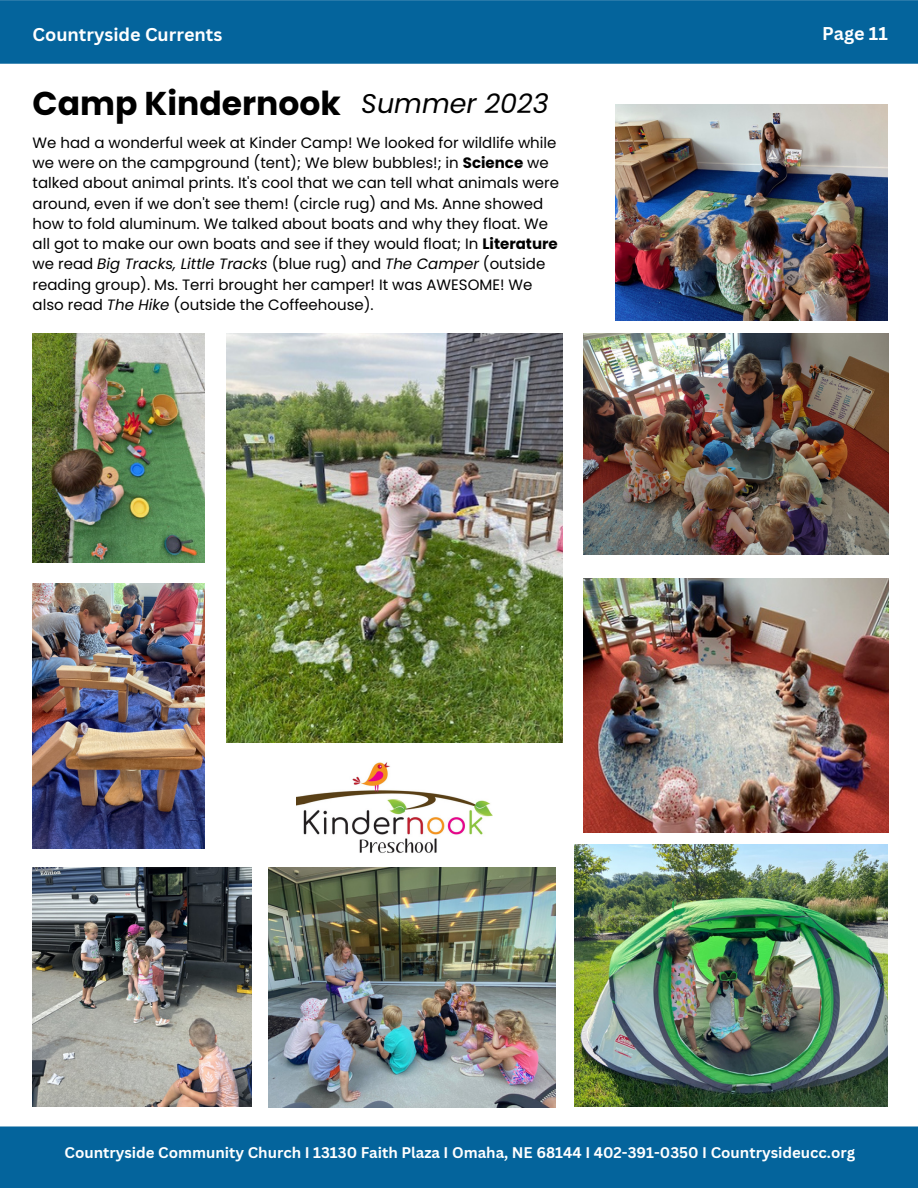
<style>
.page{position:relative;width:918px;height:1188px;background:#fff}
.page>*{position:absolute;margin:0;border:0;box-sizing:border-box;transform-origin:0 0}
.t1{font:700 33px "Poppins";color:#000}
.t2{font:italic 27px "Poppins";color:#000}
.t3{font:700 18px "Canva Sans";color:#fff}
.t4{font:700 16.5px "Canva Sans";color:#fff}
.t5{font:15px/20.2px "Poppins";color:#000}
.t6{font:700 15px "Canva Sans";color:#fff}
.s1{font-weight:700}
.s2{font-style:italic}
</style>
<div class="page">
<div style="left:0;top:1126px;width:918px;height:62px;background:#04649c"></div>
<div style="left:0;top:0;width:918px;height:64px;background:#04649c"></div>
<img style="left:269px;top:868px;width:286px;height:240px">
<img style="left:583px;top:333px;width:305px;height:222px">
<img style="left:574px;top:845px;width:314px;height:262px">
<img style="left:615px;top:104px;width:273px;height:216px">
<img style="left:227px;top:333px;width:335px;height:410px">
<img style="left:33px;top:868px;width:219px;height:238px">
<img style="left:583px;top:578px;width:305px;height:254px">
<img style="left:33px;top:333px;width:172px;height:230px">
<img style="left:296px;top:762px;width:197px;height:91px">
<img style="left:33px;top:584px;width:172px;height:264px">
<p class="t4" style="left:67px;top:20px;width:54px">Page 8</p>
<p class="t3" style="left:33px;top:21px;width:191px">Countryside Currents</p>
<p class="t3" style="left:822px;top:20px;width:67px">Page 11</p>
<p class="t1" style="left:33px;top:80px;width:310px">Camp Kindernook</p>
<p class="t2" style="left:361px;top:84px;width:189px">Summer 2023</p>
<p class="t5" style="left:33px;top:133px;width:528px">We had a wonderful week at Kinder Camp! We looked for wildlife while we were on the campground (tent); We blew bubbles!; in <span class="s1">Science</span> we talked about animal prints. It's cool that we can tell what animals were around, even if we don't see them! (circle rug) and Ms. Anne showed how to fold aluminum. We talked about boats and why they float. We all got to make our own boats and see if they would float; In <span class="s1">Literature </span>we read <span class="s2">Big Tracks, Little Tracks</span> (blue rug) and <span class="s2">The Camper</span> (outside reading group). Ms. Terri brought her camper! It was AWESOME! We also read <span class="s2">The Hike</span> (outside the Coffeehouse).</p>
<p class="t6" style="left:65px;top:1142px;width:792px">Countryside Community Church I 13130 Faith Plaza I Omaha, NE 68144 I 402-391-0350 I Countrysideucc.org</p>
</div>
